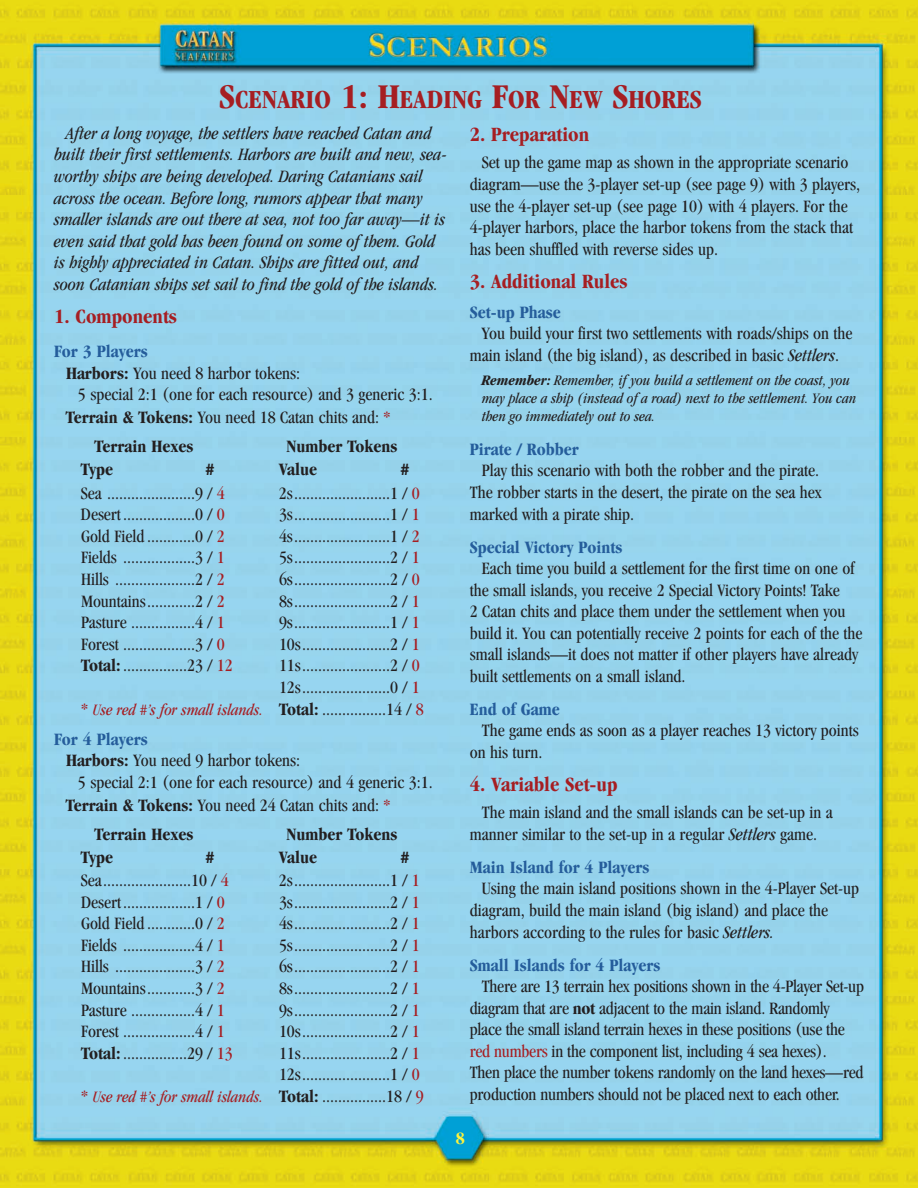
<style>
.page{position:relative;width:918px;height:1188px;background:#fff}
.page>*{position:absolute;margin:0;border:0;box-sizing:border-box;transform-origin:0 0}
.t1{font:700 condensed 27px "Garamond";color:#a61e22}
.t2{font:700 condensed 21px "Garamond";color:#a61e22}
.t3{font:condensed 18px/21.6px "Garamond";color:#231f20}
.t4{font:italic condensed 18px/21.6px "Garamond";color:#231f20}
.t5{font:700 condensed 18px "Garamond";color:#255d9b}
.t6{font:700 condensed 18px "Garamond";color:#231f20}
.t7{font:700 condensed 18px "Garamond";color:#fff33c}
.t8{font:italic condensed 16.5px "Garamond";color:#a61e22}
.t9{font:italic condensed 15px/18px "Garamond";color:#231f20}
.s1{font-size:36px}
.s2{font-weight:700}
.s3{color:#a61e22}
.s4{font-style:normal;font-size:18px}
.s5{font-weight:700;font-style:normal;font-size:18px;color:#231f20}
.s6{font-style:normal;font-size:18px;color:#231f20}
.s7{font-style:italic}
</style>
<div class="page">
<img style="left:0;top:0;width:918px;height:1188px">
<h1 class="t1" style="left:219px;top:89px;width:484px"><span class="s1">S</span>CENARIO <span class="s1">1: H</span>EADING <span class="s1">F</span>OR <span class="s1">N</span>EW <span class="s1">S</span>HORES</h1>
<p class="t4" style="left:54px;top:124px;width:395px;text-indent:12px">After a long voyage, the settlers have reached Catan and built their first settlements. Harbors are built and new, sea&shy;worthy ships are being developed. Daring Catanians sail across the ocean. Before long, rumors appear that many smaller islands are out there at sea, not too far away—it is even said that gold has been found on some of them. Gold is highly appreciated in Catan. Ships are fitted out, and soon Catanian ships set sail to find the gold of the islands.</p>
<p class="t2" style="left:54px;top:308px;width:125px">1. Components</p>
<p class="t5" style="left:54px;top:345px;width:95px">For 3 Players</p>
<p class="t3" style="left:66px;top:363px;width:236px"><span class="s2">Harbors:</span> You need 8 harbor tokens:</p>
<p class="t3" style="left:78px;top:385px;width:356px">5 special 2:1 (one for each resource) and 3 generic 3:1.</p>
<p class="t3" style="left:66px;top:408px;width:326px"><span class="s2">Terrain &amp; Tokens:</span> You need 18 Catan chits and: <span class="s3">*</span></p>
<p class="t6" style="left:95px;top:440px;width:100px">Terrain Hexes</p>
<p class="t6" style="left:287px;top:440px;width:112px">Number Tokens</p>
<p class="t6" style="left:81px;top:463px;width:34px">Type</p>
<p class="t6" style="left:205px;top:463px;width:10px">#</p>
<p class="t6" style="left:279px;top:463px;width:40px">Value</p>
<p class="t6" style="left:401px;top:463px;width:10px">#</p>
<p class="t3" style="left:81px;top:483px;width:145px">Sea ......................9 / <span class="s3">4</span></p>
<p class="t3" style="left:279px;top:483px;width:142px">2s........................1 / <span class="s3">0</span></p>
<p class="t3" style="left:81px;top:505px;width:145px">Desert ..................0 / <span class="s3">0</span></p>
<p class="t3" style="left:279px;top:505px;width:142px">3s........................1 / <span class="s3">1</span></p>
<p class="t3" style="left:81px;top:527px;width:145px">Gold Field ............0 / <span class="s3">2</span></p>
<p class="t3" style="left:279px;top:527px;width:142px">4s........................1 / <span class="s3">2</span></p>
<p class="t3" style="left:81px;top:548px;width:145px">Fields ..................3 / <span class="s3">1</span></p>
<p class="t3" style="left:279px;top:548px;width:142px">5s........................2 / <span class="s3">1</span></p>
<p class="t3" style="left:81px;top:570px;width:145px">Hills ....................2 / <span class="s3">2</span></p>
<p class="t3" style="left:279px;top:570px;width:142px">6s........................2 / <span class="s3">0</span></p>
<p class="t3" style="left:81px;top:591px;width:145px">Mountains............2 / <span class="s3">2</span></p>
<p class="t3" style="left:279px;top:591px;width:142px">8s........................2 / <span class="s3">1</span></p>
<p class="t3" style="left:81px;top:613px;width:145px">Pasture ................4 / <span class="s3">1</span></p>
<p class="t3" style="left:279px;top:613px;width:142px">9s........................1 / <span class="s3">1</span></p>
<p class="t3" style="left:81px;top:635px;width:145px">Forest ..................3 / <span class="s3">0</span></p>
<p class="t3" style="left:279px;top:635px;width:142px">10s......................2 / <span class="s3">1</span></p>
<p class="t3" style="left:81px;top:656px;width:153px"><span class="s2">Total:</span> ................23 / <span class="s3">12</span></p>
<p class="t3" style="left:279px;top:656px;width:142px">11s......................2 / <span class="s3">0<br></span>12s......................0 / <span class="s3">1</span></p>
<p class="t8" style="left:81px;top:703px;width:344px"><span class="s4">*</span> Use red #’s for small islands. <span class="s5">Total:</span> <span class="s6">................14 /</span> <span class="s4">8</span></p>
<p class="t5" style="left:54px;top:732px;width:95px">For 4 Players</p>
<p class="t3" style="left:66px;top:751px;width:236px"><span class="s2">Harbors:</span> You need 9 harbor tokens:</p>
<p class="t3" style="left:78px;top:772px;width:356px">5 special 2:1 (one for each resource) and 4 generic 3:1.</p>
<p class="t3" style="left:66px;top:795px;width:326px"><span class="s2">Terrain &amp; Tokens:</span> You need 24 Catan chits and: <span class="s3">*</span></p>
<p class="t6" style="left:95px;top:827px;width:100px">Terrain Hexes</p>
<p class="t6" style="left:287px;top:827px;width:112px">Number Tokens</p>
<p class="t6" style="left:81px;top:850px;width:34px">Type</p>
<p class="t6" style="left:205px;top:850px;width:10px">#</p>
<p class="t6" style="left:279px;top:850px;width:40px">Value</p>
<p class="t6" style="left:401px;top:850px;width:10px">#</p>
<p class="t3" style="left:81px;top:871px;width:149px">Sea......................10 / <span class="s3">4</span></p>
<p class="t3" style="left:279px;top:871px;width:142px">2s........................1 / <span class="s3">1</span></p>
<p class="t3" style="left:81px;top:892px;width:145px">Desert ..................1 / <span class="s3">0</span></p>
<p class="t3" style="left:279px;top:892px;width:142px">3s........................2 / <span class="s3">1</span></p>
<p class="t3" style="left:81px;top:914px;width:145px">Gold Field ............0 / <span class="s3">2</span></p>
<p class="t3" style="left:279px;top:914px;width:142px">4s........................2 / <span class="s3">1</span></p>
<p class="t3" style="left:81px;top:936px;width:145px">Fields ..................4 / <span class="s3">1</span></p>
<p class="t3" style="left:279px;top:936px;width:142px">5s........................2 / <span class="s3">1</span></p>
<p class="t3" style="left:81px;top:957px;width:145px">Hills ....................3 / <span class="s3">2</span></p>
<p class="t3" style="left:279px;top:957px;width:142px">6s........................2 / <span class="s3">1</span></p>
<p class="t3" style="left:81px;top:979px;width:145px">Mountains............3 / <span class="s3">2</span></p>
<p class="t3" style="left:279px;top:979px;width:142px">8s........................2 / <span class="s3">1</span></p>
<p class="t3" style="left:81px;top:1000px;width:145px">Pasture ................4 / <span class="s3">1</span></p>
<p class="t3" style="left:279px;top:1000px;width:142px">9s........................2 / <span class="s3">1</span></p>
<p class="t3" style="left:81px;top:1022px;width:145px">Forest ..................4 / <span class="s3">1</span></p>
<p class="t3" style="left:279px;top:1022px;width:142px">10s......................2 / <span class="s3">1</span></p>
<p class="t3" style="left:81px;top:1044px;width:153px"><span class="s2">Total:</span> ................29 / <span class="s3">13</span></p>
<p class="t3" style="left:279px;top:1044px;width:142px">11s......................2 / <span class="s3">1<br></span>12s......................1 / <span class="s3">0</span></p>
<p class="t8" style="left:81px;top:1090px;width:344px"><span class="s4">*</span> Use red #’s for small islands. <span class="s5">Total:</span> <span class="s6">................18 /</span> <span class="s4">9</span></p>
<p class="t2" style="left:470px;top:126px;width:121px">2. Preparation</p>
<p class="t3" style="left:470px;top:153px;width:392px;text-indent:12px">Set up the game map as shown in the appropriate scenario diagram—use the 3-player set-up (see page 9) with 3 players, use the 4-player set-up (see page 10) with 4 players. For the 4-player harbors, place the harbor tokens from the stack that has been shuffled with reverse sides up.</p>
<p class="t2" style="left:470px;top:273px;width:159px">3. Additional Rules</p>
<p class="t5" style="left:470px;top:305px;width:92px">Set-up Phase</p>
<p class="t3" style="left:470px;top:324px;width:384px;text-indent:12px">You build your first two settlements with roads/ships on the main island (the big island), as described in basic <span class="s7">Settlers</span>.</p>
<p class="t9" style="left:482px;top:372px;width:376px"><span class="s2">Remember:</span> Remember, if you build a settlement on the coast, you may place a ship (instead of a road) next to the settlement. You can then go immediately out to sea.</p>
<p class="t5" style="left:470px;top:442px;width:110px">Pirate / Robber</p>
<p class="t3" style="left:470px;top:461px;width:354px;text-indent:12px">Play this scenario with both the robber and the pirate.<br>The robber starts in the desert, the pirate on the sea hex marked with a pirate ship.</p>
<p class="t5" style="left:470px;top:540px;width:154px">Special Victory Points</p>
<p class="t3" style="left:470px;top:559px;width:394px;text-indent:12px">Each time you build a settlement for the first time on one of the small islands, you receive 2 Special Victory Points! Take<br>2 Catan chits and place them under the settlement when you build it. You can potentially receive 2 points for each of the the small islands—it does not matter if other players have already built settlements on a small island.</p>
<p class="t5" style="left:470px;top:702px;width:91px">End of Game</p>
<p class="t3" style="left:470px;top:721px;width:391px;text-indent:12px">The game ends as soon as a player reaches 13 victory points on his turn.</p>
<p class="t2" style="left:470px;top:776px;width:149px">4. Variable Set-up</p>
<p class="t3" style="left:470px;top:803px;width:365px;text-indent:12px">The main island and the small islands can be set-up in a manner similar to the set-up in a regular <span class="s7">Settlers</span> game.</p>
<p class="t5" style="left:470px;top:860px;width:181px">Main Island for 4 Players</p>
<p class="t3" style="left:470px;top:879px;width:391px;text-indent:12px">Using the main island positions shown in the 4-Player Set-up diagram, build the main island (big island) and place the harbors according to the rules for basic <span class="s7">Settlers.</span></p>
<p class="t5" style="left:470px;top:958px;width:192px">Small Islands for 4 Players</p>
<p class="t3" style="left:470px;top:977px;width:396px;text-indent:12px">There are 13 terrain hex positions shown in the 4-Player Set-up diagram that are <span class="s2">not</span> adjacent to the main island. Randomly place the small island terrain hexes in these positions (use the <span class="s3">red numbers</span> in the component list, including 4 sea hexes).<br>Then place the number tokens randomly on the land hexes—red production numbers should not be placed next to each other.</p>
<p class="t7" style="left:456px;top:1131px;width:10px">8</p>
</div>
